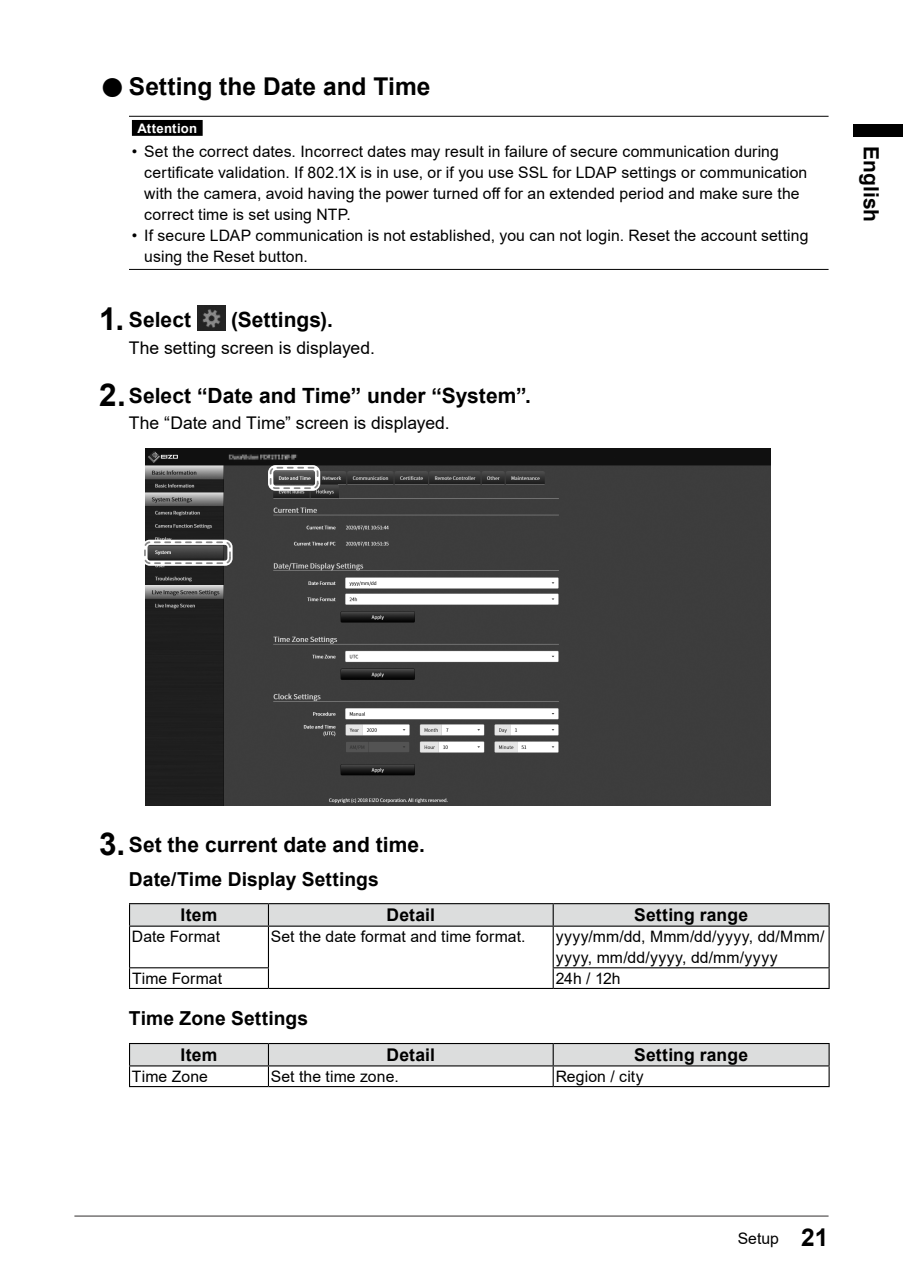
<style>
.page{position:relative;width:903px;height:1275px;background:#fff}
.page>*{position:absolute;margin:0;border:0;box-sizing:border-box;transform-origin:0 0}
.t1{font:700 24.5px "Arial";color:#000}
.t2{font:700 21px "Arial";color:#000}
.t3{font:700 19.25px "Arial";letter-spacing:.005em;color:#000}
.t4{font:17.5px "Arial";letter-spacing:.005em;color:#000}
.t5{font:700 17.5px "Arial";letter-spacing:.01em;color:#000}
.t6{font:15.75px/21px "Arial";letter-spacing:.005em;color:#000}
.t7{font:15.75px/21px "Arial";letter-spacing:.035em;color:#000}
.t8{font:700 13.12px "Arial";letter-spacing:.02em;color:#fff}
.s1{font-size:44.1px}
.s2{font-size:31.5px}
.s3{font-weight:700;font-size:24.5px}
</style>
<div class="page">
<div style="left:853px;top:124px;width:50px;height:12px;background:#000"></div>
<hr style="left:129px;top:116px;width:699px;height:1px;background:#000">
<hr style="left:129px;top:269px;width:699px;height:1px;background:#000">
<div style="left:132px;top:120px;width:71px;height:16px;background:#000"></div>
<img style="left:197px;top:305px;width:28px;height:25px">
<img style="left:145px;top:449px;width:625px;height:356px">
<div style="left:142px;top:540px;width:91px;height:26px;border:5px solid #fff;border-radius:5px"></div>
<div style="left:144px;top:541px;width:87px;height:23px;border:2px dashed #898989;border-radius:5px"></div>
<div style="left:268px;top:465px;width:52px;height:26px;border:5px solid #fff;border-radius:5px"></div>
<div style="left:270px;top:467px;width:48px;height:22px;border:2px dashed #898989;border-radius:5px"></div>
<hr style="left:129px;top:927px;width:1px;height:40px;background:#000">
<hr style="left:129px;top:903px;width:139px;height:1px;background:#000">
<hr style="left:129px;top:926px;width:139px;height:1px;background:#000">
<hr style="left:268px;top:927px;width:1px;height:40px;background:#000">
<hr style="left:268px;top:903px;width:285px;height:1px;background:#000">
<hr style="left:553px;top:903px;width:277px;height:1px;background:#000">
<hr style="left:268px;top:926px;width:285px;height:1px;background:#000">
<hr style="left:553px;top:926px;width:277px;height:1px;background:#000">
<svg style="left:129px;top:904px;width:699px;height:22px;background:#d4d5d5"></svg>
<hr style="left:828px;top:904px;width:2px;height:22px;background:#000">
<hr style="left:553px;top:927px;width:1px;height:40px;background:#000">
<hr style="left:828px;top:927px;width:2px;height:40px;background:#000">
<svg style="left:129px;top:968px;width:1px;height:20px"></svg>
<hr style="left:129px;top:967px;width:140px;height:1px;background:#000">
<svg style="left:268px;top:968px;width:1px;height:20px"></svg>
<hr style="left:553px;top:967px;width:277px;height:1px;background:#000">
<hr style="left:268px;top:988px;width:285px;height:1px;background:#000">
<svg style="left:553px;top:968px;width:1px;height:20px"></svg>
<hr style="left:828px;top:968px;width:2px;height:20px;background:#000">
<hr style="left:129px;top:988px;width:139px;height:1px;background:#000">
<hr style="left:553px;top:988px;width:277px;height:1px;background:#000">
<hr style="left:553px;top:1043px;width:277px;height:1px;background:#000">
<hr style="left:553px;top:1065px;width:277px;height:1px;background:#000">
<hr style="left:828px;top:1044px;width:2px;height:21px;background:#000">
<svg style="left:129px;top:1043px;width:700px;height:43px"></svg>
<hr style="left:828px;top:1066px;width:2px;height:20px;background:#000">
<hr style="left:129px;top:1086px;width:139px;height:1px;background:#000">
<hr style="left:268px;top:1086px;width:285px;height:1px;background:#000">
<hr style="left:553px;top:1086px;width:277px;height:1px;background:#000">
<hr style="left:74px;top:1215px;width:754px;height:2px;background:#595757">
<h1 class="t1" style="left:99px;top:70px;width:333px"><span class="s1">●</span>Setting the Date and Time</h1>
<p class="t8" style="left:137px;top:119px;width:61px">Attention</p>
<p class="t6" style="left:144px;top:141px;width:664px;text-indent:-12px">• Set the correct dates. Incorrect dates may result in failure of secure communication during certificate validation. If 802.1X is in use, or if you use SSL for LDAP settings or communication with the camera, avoid having the power turned off for an extended period and make sure the correct time is set using NTP.</p>
<p class="t6" style="left:144px;top:225px;width:666px;text-indent:-12px">• If secure LDAP communication is not established, you can not login. Reset the account setting using the Reset button.</p>
<h2 class="t2" style="left:99px;top:305px;width:93px"><span class="s2">1.</span> Select</h2>
<h2 class="t2" style="left:231px;top:305px;width:103px">(Settings).</h2>
<p class="t4" style="left:129px;top:336px;width:247px">The setting screen is displayed.</p>
<h2 class="t2" style="left:99px;top:380px;width:433px"><span class="s2">2.</span>Select “Date and Time” under “System”.</h2>
<p class="t4" style="left:129px;top:411px;width:322px">The “Date and Time” screen is displayed.</p>
<h2 class="t2" style="left:886px;top:146px;width:77px;rotate:90deg">English</h2>
<h2 class="t2" style="left:99px;top:830px;width:327px"><span class="s2">3.</span> Set the current date and time.</h2>
<p class="t3" style="left:129px;top:865px;width:251px">Date/Time Display Settings</p>
<p class="t5" style="left:181px;top:903px;width:38px">Item</p>
<p class="t5" style="left:387px;top:903px;width:50px">Detail</p>
<p class="t5" style="left:634px;top:903px;width:115px">Setting range</p>
<p class="t6" style="left:132px;top:926px;width:90px">Date Format</p>
<p class="t6" style="left:271px;top:926px;width:256px">Set the date format and time format.</p>
<p class="t7" style="left:556px;top:926px;width:270px">yyyy/mm/dd, Mmm/dd/yyyy, dd/Mmm/ yyyy, mm/dd/yyyy, dd/mm/yyyy</p>
<p class="t6" style="left:132px;top:968px;width:92px">Time Format</p>
<p class="t6" style="left:556px;top:968px;width:67px">24h / 12h</p>
<p class="t3" style="left:129px;top:1005px;width:181px">Time Zone Settings</p>
<p class="t5" style="left:181px;top:1042px;width:38px">Item</p>
<p class="t5" style="left:387px;top:1042px;width:50px">Detail</p>
<p class="t5" style="left:634px;top:1042px;width:115px">Setting range</p>
<p class="t6" style="left:132px;top:1066px;width:78px">Time Zone</p>
<p class="t6" style="left:271px;top:1066px;width:129px">Set the time zone.</p>
<p class="t6" style="left:556px;top:1066px;width:89px">Region / city</p>
<p class="t6" style="left:738px;top:1228px;width:92px">Setup <span class="s3">21</span></p>
</div>
